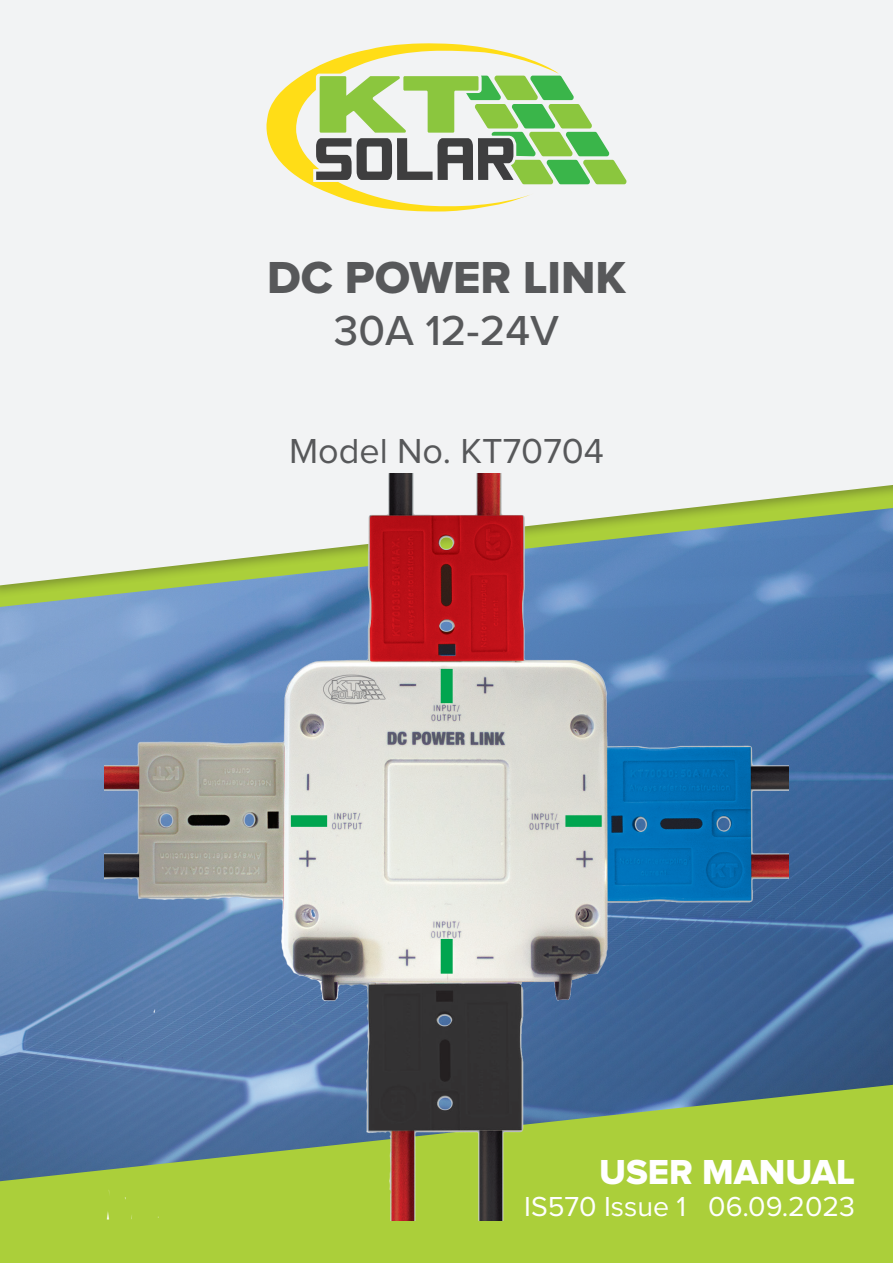
<style>
.page{position:relative;width:893px;height:1263px;background:#fff}
.page>*{position:absolute;margin:0;border:0;box-sizing:border-box;transform-origin:0 0}
.t1{font:46.5px "Proxima Nova Extrabld";color:#57585a}
.t2{font:500 43.5px "Proxima Nova";color:#57585a}
.t3{font:36px "Proxima Nova";color:#57585a}
.t4{font:36px "Proxima Nova Extrabld";color:#fff}
.t5{font:28.5px "Proxima Nova";color:#fff}
</style>
<div class="page">
<img style="left:0;top:607px;width:893px;height:478px">
<div style="left:0;top:0;width:893px;height:585px;background:#f2f3f4"></div>
<svg style="left:559px;top:76px;width:67px;height:108px"></svg>
<svg style="left:266px;top:43px;width:293px;height:168px;fill:#f2f3f4"></svg>
<svg style="left:0;top:1085px;width:893px;height:178px;background:#9abe48"></svg>
<img style="left:104px;top:474px;width:685px;height:746px">
<h1 class="t1" style="left:267px;top:256px;width:360px">DC POWER LINK</h1>
<h2 class="t2" style="left:334px;top:298px;width:227px">30A 12-24V</h2>
<p class="t3" style="left:289px;top:431px;width:316px">Model No. KT70704</p>
<p class="t4" style="left:599px;top:1155px;width:257px">USER MANUAL</p>
<p class="t5" style="left:524px;top:1191px;width:332px">IS570 Issue 1 06.09.2023</p>
</div>
